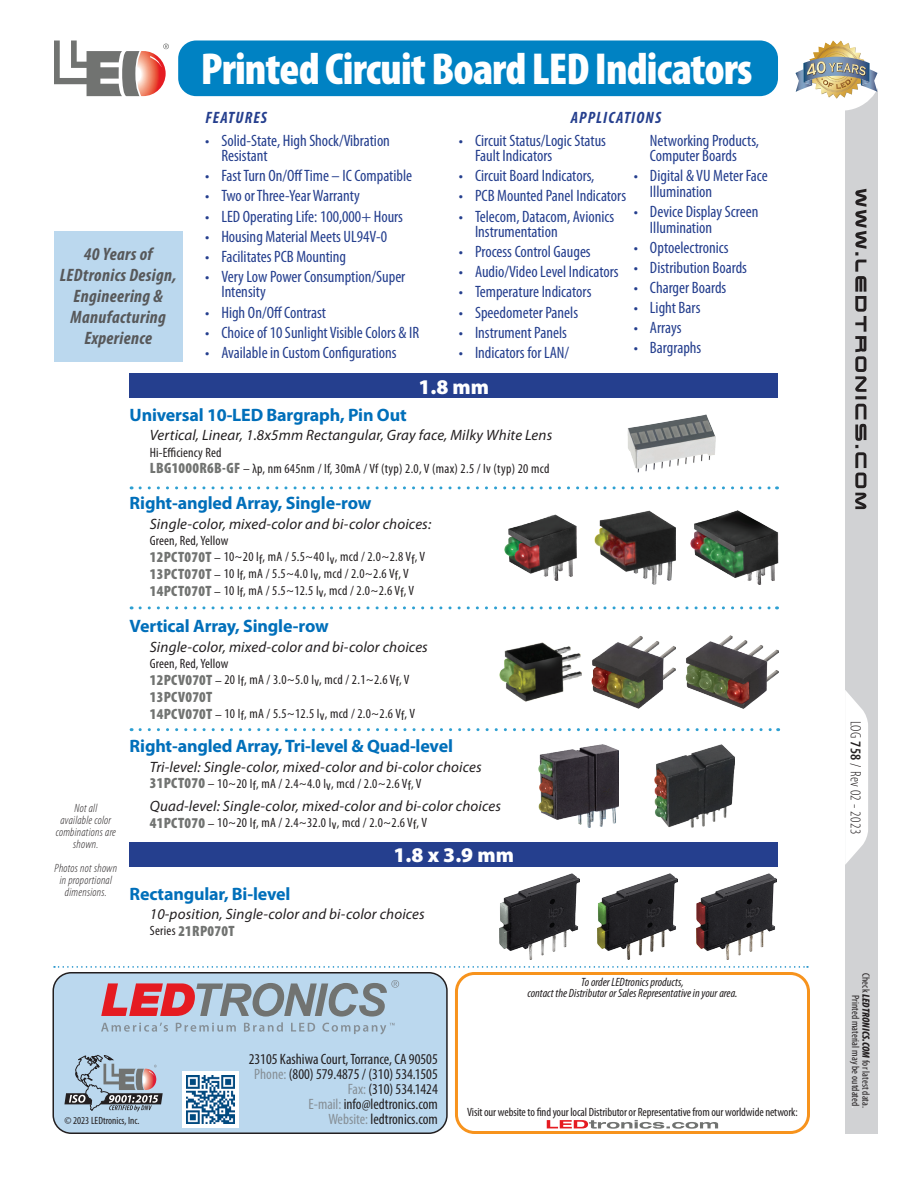
<style>
.page{position:relative;width:918px;height:1188px;background:#fff}
.page>*{position:absolute;margin:0;border:0;box-sizing:border-box;transform-origin:0 0}
.t1{font:900 condensed 45px "Myriad Pro";letter-spacing:-.02em;color:#fff}
.Group_Band{font:900 21px "Myriad Pro";color:#fff}
.Subgroup{font:700 18px "Myriad Pro";letter-spacing:-.01em;color:#006fba}
.Sheet_Subtitle{font:italic 700 condensed 18px/21px "Myriad Pro";letter-spacing:.02em;color:#57585a;text-align:center}
.t2{font:condensed 16.5px/15.8px "Myriad Pro";color:#253f8e}
.Bulleted_Heading{font:italic 700 condensed 16.5px "Myriad Pro";letter-spacing:.07em;color:#253f8e}
.Description{font:italic 15px "Myriad Pro";letter-spacing:.01em;color:#231f20}
.t3{font:condensed 15px "Myriad Pro";color:#231f20}
.Parts{font:900 condensed 15px "Myriad Pro";letter-spacing:.02em;color:#717371}
.Log_Info{font:300 condensed 15px "Myriad Pro";letter-spacing:.025em;color:#231f20}
.Parts-2{font:condensed 13.5px "Myriad Pro";letter-spacing:.02em;color:#231f20}
.Description-2{font:condensed 13.5px "Myriad Pro";letter-spacing:.01em;color:#231f20}
.t4{font:condensed 12px "Myriad Pro";letter-spacing:-.01em;color:#231f20}
.Description-3{font:italic 300 condensed 12px/12px "Myriad Pro";letter-spacing:.02em;color:#231f20;text-align:center}
.t5{font:italic condensed 12px "Myriad Pro";color:#231f20}
.t6{font:condensed 10.5px "Myriad Pro";letter-spacing:.005em;color:#231f20}
.s1{font-weight:900;font-size:15px;color:#717371}
.s2{font-weight:400;font-size:13.5px;color:#231f20}
.s3{color:#868f96}
.s4{font-weight:600}
.s5{font-weight:900;font-style:italic}
.s6{color:#fff}
</style>
<div class="page">
<div style="left:845px;top:84px;width:33px;height:1050px;background:#d1d2d4"></div>
<svg style="left:845px;top:690px;width:23px;height:175px"></svg>
<svg style="left:855px;top:189px;width:12px;height:320px"></svg>
<div style="left:178px;top:40px;width:600px;height:56px;background:#0082c3;border-radius:18px"></div>
<div style="left:802px;top:31px;width:80px;height:80px;background:#fff;border-radius:50%"></div>
<img style="left:796px;top:40px;width:82px;height:59px">
<div style="left:54px;top:231px;width:129px;height:131px;background:#bbd8ee"></div>
<svg style="left:54px;top:40px;width:115px;height:56px"></svg>
<svg style="left:54px;top:966px;width:754px;height:2px"></svg>
<div style="left:53px;top:973px;width:394px;height:160px;background:#bbd8ee;border-radius:18px"></div>
<div style="left:52px;top:972px;width:396px;height:162px;border:2px solid #231f20;border-radius:18px"></div>
<div style="left:183px;top:1071px;width:56px;height:56px;background:#fff"></div>
<div style="left:455px;top:972px;width:355px;height:162px;border:3px solid #f7931d;border-radius:18px"></div>
<img style="left:187px;top:1075px;width:48px;height:48px">
<svg style="left:101px;top:980px;width:298px;height:54px"></svg>
<svg style="left:547px;top:1120px;width:171px;height:9px"></svg>
<svg style="left:140px;top:606px;width:638px;height:3px"></svg>
<svg style="left:140px;top:486px;width:638px;height:3px"></svg>
<svg style="left:140px;top:728px;width:639px;height:3px"></svg>
<div style="left:130px;top:373px;width:648px;height:25px;background:#253f8e"></div>
<svg style="left:64px;top:1055px;width:99px;height:57px"></svg>
<div style="left:130px;top:842px;width:648px;height:25px;background:#253f8e"></div>
<img style="left:627px;top:414px;width:89px;height:59px">
<img style="left:505px;top:514px;width:71px;height:67px">
<img style="left:595px;top:510px;width:81px;height:74px">
<img style="left:690px;top:510px;width:88px;height:74px">
<img style="left:500px;top:643px;width:81px;height:59px">
<img style="left:592px;top:635px;width:84px;height:74px">
<img style="left:686px;top:635px;width:92px;height:74px">
<img style="left:696px;top:874px;width:80px;height:85px">
<img style="left:500px;top:874px;width:80px;height:85px">
<img style="left:598px;top:874px;width:80px;height:85px">
<img style="left:539px;top:745px;width:79px;height:83px">
<img style="left:655px;top:745px;width:79px;height:83px">
<p class="Sheet_Subtitle" style="left:60px;top:243px;width:118px">40 Years of<br>LEDtronics Design,<br>Engineering &amp;<br>Manufacturing<br>Experience</p>
<p class="t1" style="left:201px;top:40px;width:553px">Printed Circuit Board LED Indicators</p>
<p class="Bulleted_Heading" style="left:205px;top:107px;width:63px">FEATURES</p>
<p class="t2" style="left:221px;top:132px;width:170px;text-indent:-16px">• Solid-State, High Shock/Vibration<br>Resistant</p>
<p class="t2" style="left:205px;top:168px;width:209px">• Fast Turn On/Off Time – IC Compatible</p>
<p class="t2" style="left:205px;top:188px;width:156px">• Two or Three-Year Warranty</p>
<p class="t2" style="left:205px;top:208px;width:199px">• LED Operating Life: 100,000+ Hours</p>
<p class="t2" style="left:205px;top:228px;width:183px">• Housing Material Meets UL94V-0</p>
<p class="t2" style="left:205px;top:248px;width:143px">• Facilitates PCB Mounting</p>
<p class="t2" style="left:221px;top:268px;width:186px;text-indent:-16px">• Very Low Power Consumption/Super<br>Intensity</p>
<p class="t2" style="left:205px;top:304px;width:122px">• High On/Off Contrast</p>
<p class="t2" style="left:205px;top:324px;width:216px">• Choice of 10 Sunlight Visible Colors &amp; IR</p>
<p class="t2" style="left:205px;top:344px;width:193px">• Available in Custom Configurations</p>
<p class="Bulleted_Heading" style="left:571px;top:107px;width:92px">APPLICATIONS</p>
<p class="t2" style="left:650px;top:132px;width:111px">Networking Products,<br>Computer Boards</p>
<p class="t2" style="left:650px;top:168px;width:119px;text-indent:-16px">• Digital &amp; VU Meter Face<br>Illumination</p>
<p class="t2" style="left:650px;top:204px;width:110px;text-indent:-16px">• Device Display Screen<br>Illumination</p>
<p class="t2" style="left:634px;top:240px;width:96px">• Optoelectronics</p>
<p class="t2" style="left:634px;top:260px;width:115px">• Distribution Boards</p>
<p class="t2" style="left:634px;top:280px;width:94px">• Charger Boards</p>
<p class="t2" style="left:634px;top:300px;width:68px">• Light Bars</p>
<p class="t2" style="left:634px;top:320px;width:49px">• Arrays</p>
<p class="t2" style="left:634px;top:340px;width:69px">• Bargraphs</p>
<p class="t2" style="left:475px;top:132px;width:132px;text-indent:-16px">• Circuit Status/Logic Status<br>Fault Indicators</p>
<p class="t2" style="left:459px;top:168px;width:137px">• Circuit Board Indicators,</p>
<p class="t2" style="left:459px;top:188px;width:169px">• PCB Mounted Panel Indicators</p>
<p class="t2" style="left:475px;top:208px;width:141px;text-indent:-16px">• Telecom, Datacom, Avionics<br>Instrumentation</p>
<p class="t2" style="left:459px;top:244px;width:133px">• Process Control Gauges</p>
<p class="t2" style="left:459px;top:264px;width:161px">• Audio/Video Level Indicators</p>
<p class="t2" style="left:459px;top:284px;width:134px">• Temperature Indicators</p>
<p class="t2" style="left:459px;top:304px;width:121px">• Speedometer Panels</p>
<p class="t2" style="left:459px;top:324px;width:110px">• Instrument Panels</p>
<p class="t2" style="left:459px;top:344px;width:112px">• Indicators for LAN/</p>
<p class="Group_Band" style="left:418px;top:372px;width:72px">1.8 mm</p>
<p class="Subgroup" style="left:130px;top:403px;width:279px">Universal 10-LED Bargraph, Pin Out</p>
<p class="Description" style="left:150px;top:426px;width:404px">Vertical, Linear, 1.8x5mm Rectangular, Gray face, Milky White Lens</p>
<p class="Description-2" style="left:150px;top:444px;width:73px">Hi-Efficiency Red</p>
<p class="Parts-2" style="left:150px;top:460px;width:401px"><span class="s1">LBG1000R6B-GF</span> – λp, nm 645nm / If, 30mA / Vf (typ) 2.0, V (max) 2.5 / Iv (typ) 20 mcd</p>
<p class="Subgroup" style="left:130px;top:492px;width:243px">Right-angled Array, Single-row</p>
<p class="Description" style="left:150px;top:514px;width:283px">Single-color, mixed-color and bi-color choices:</p>
<p class="Description-2" style="left:150px;top:533px;width:80px">Green, Red, Yellow</p>
<p class="Parts-2" style="left:150px;top:549px;width:277px"><span class="s1">12PCT070T</span> – 10~20 Ιf, mA / 5.5~40 Ιv, mcd / 2.0~2.8 Vf, V</p>
<p class="Parts-2" style="left:150px;top:566px;width:260px"><span class="s1">13PCT070T</span> – 10 Ιf, mA / 5.5~4.0 Ιv, mcd / 2.0~2.6 Vf, V</p>
<p class="Parts-2" style="left:150px;top:582px;width:266px"><span class="s1">14PCT070T</span> – 10 Ιf, mA / 5.5~12.5 Ιv, mcd / 2.0~2.6 Vf, V</p>
<p class="Description-3" style="left:56px;top:802px;width:62px">Not all<br>available color combinations are shown.</p>
<p class="Description-3" style="left:55px;top:862px;width:64px">Photos not shown in proportional dimensions.</p>
<p class="Subgroup" style="left:130px;top:615px;width:201px">Vertical Array, Single-row</p>
<p class="Description" style="left:150px;top:637px;width:280px">Single-color, mixed-color and bi-color choices</p>
<p class="Description-2" style="left:150px;top:655px;width:80px">Green, Red, Yellow</p>
<p class="Parts-2" style="left:150px;top:672px;width:261px"><span class="s1">12PCV070T</span> – 20 Ιf, mA / 3.0~5.0 Ιv, mcd / 2.1~2.6 Vf, V</p>
<p class="Parts" style="left:150px;top:687px;width:64px">13PCV070T</p>
<p class="Parts-2" style="left:150px;top:705px;width:267px"><span class="s1">14PCV070T</span> – 10 Ιf, mA / 5.5~12.5 Ιv, mcd / 2.0~2.6 Vf, V</p>
<p class="Subgroup" style="left:130px;top:735px;width:325px">Right-angled Array, Tri-level &amp; Quad-level</p>
<p class="Description" style="left:150px;top:757px;width:333px">Tri-level: Single-color, mixed-color and bi-color choices</p>
<p class="Parts-2" style="left:150px;top:775px;width:273px"><span class="s1">31PCT070</span> – 10~20 Ιf, mA / 2.4~4.0 Ιv, mcd / 2.0~2.6 Vf, V</p>
<p class="Description" style="left:150px;top:797px;width:353px">Quad-level: Single-color, mixed-color and bi-color choices</p>
<p class="Description-2" style="left:150px;top:814px;width:279px"><span class="s1">41PCT070</span> – 10~20 Ιf, mA / 2.4~32.0 Ιv, mcd / 2.0~2.6 Vf, V</p>
<p class="Group_Band" style="left:394px;top:841px;width:122px">1.8 x 3.9 mm</p>
<p class="Subgroup" style="left:130px;top:882px;width:162px">Rectangular, Bi-level</p>
<p class="Description" style="left:150px;top:905px;width:277px">10-position, Single-color and bi-color choices</p>
<p class="Parts" style="left:150px;top:921px;width:86px"><span class="s2">Series</span> 21RP070T</p>
<p class="t5" style="left:581px;top:975px;width:104px">To order LEDtronics products,</p>
<p class="t5" style="left:527px;top:985px;width:212px">contact the Distributor or Sales Representative in your area.</p>
<p class="t6" style="left:64px;top:1114px;width:77px">© 2023 LEDtronics, Inc.</p>
<p class="t3" style="left:249px;top:1050px;width:191px">23105 Kashiwa Court, Torrance, CA 90505</p>
<p class="t3" style="left:254px;top:1065px;width:185px"><span class="s3">Phone:</span> (800) 579.4875 / (310) 534.1505</p>
<p class="t3" style="left:348px;top:1080px;width:91px"><span class="s3">Fax:</span> (310) 534.1424</p>
<p class="t3" style="left:309px;top:1095px;width:131px"><span class="s3">E-mail:</span> info@ledtronics.com</p>
<p class="t3" style="left:328px;top:1110px;width:111px"><span class="s3">Website:</span> ledtronics.com</p>
<p class="t4" style="left:467px;top:1105px;width:332px">Visit our website to find your local Distributor or Representative from our worldwide network:</p>
<p class="Log_Info" style="left:865px;top:721px;width:115px;rotate:90deg">LOG <span class="s4">758</span> / Rev 02 - 2023</p>
<p class="t6" style="left:872px;top:973px;width:137px;rotate:90deg">Check <span class="s5">LEDTRONICS.COM</span> for latest data.</p>
<p class="t6" style="left:862px;top:995px;width:115px;rotate:90deg">Printed material may be outdated<span class="s6">.</span></p>
</div>
